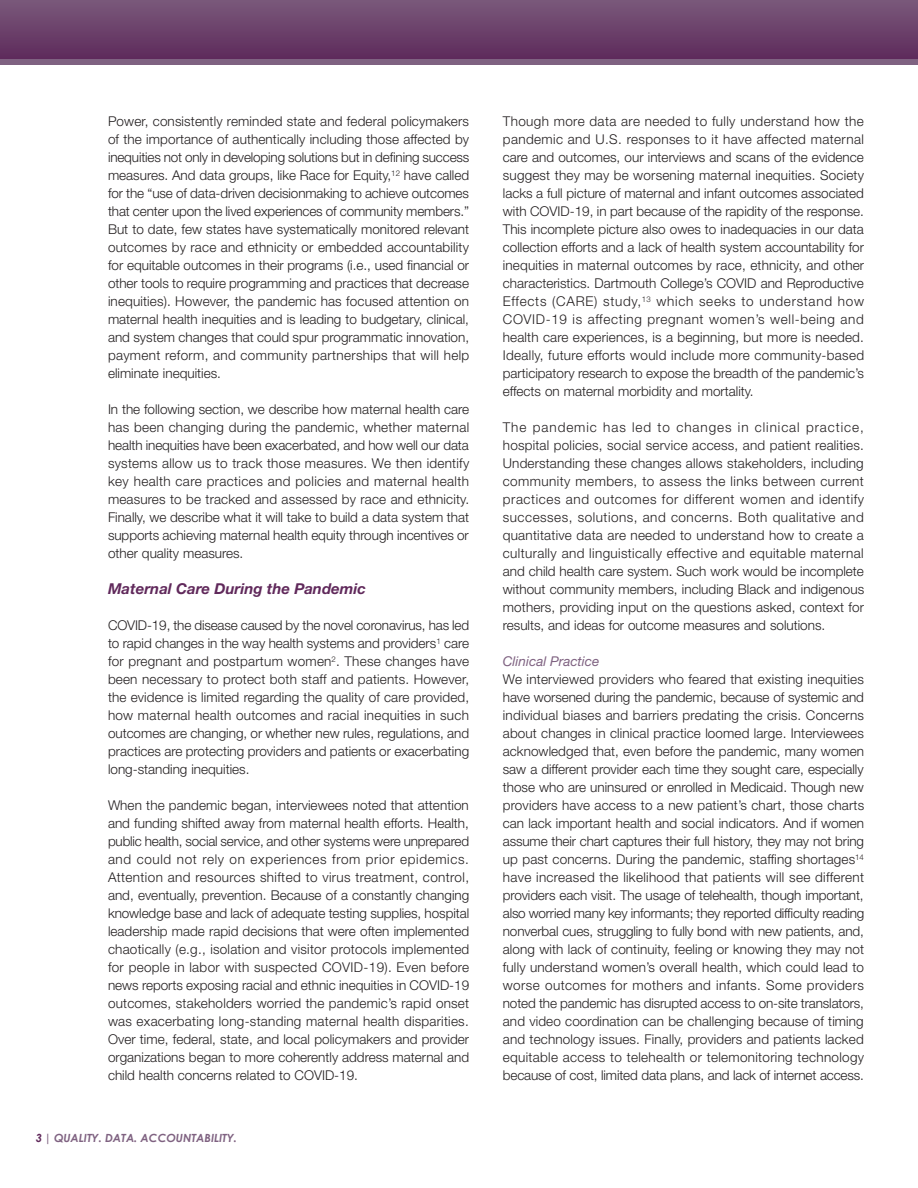
<style>
.page{position:relative;width:918px;height:1188px;background:#fff}
.page>*{position:absolute;margin:0;border:0;box-sizing:border-box;transform-origin:0 0}
.Body_Header{font:italic 700 15px "Helvetica Neue LT Std";color:#60295b}
.Body{font:300 13.5px/18px "Helvetica Neue LT Std";color:#231f20;text-align:justify}
.body_h3{font:italic 13.5px "Helvetica Neue LT Std";color:#7f6281}
.t1{font:italic 700 11.25px "Century Gothic";color:#7f6281}
.s1{color:#60295b}
</style>
<div class="page">
<div style="left:0;top:58px;width:918px;height:7px;background:#7f6281"></div>
<div style="left:0;top:0;width:918px;height:58px;background:linear-gradient(to bottom,#7a597b,#5f2c5d)"></div>
<p class="Body" style="left:108px;top:112px;width:363px">Power, consistently reminded state and federal policymakers of the importance of authentically including those affected by inequities not only in developing solutions but in defining success measures. And data groups, like Race for Equity,<sup>12</sup> have called for the “use of data-driven decisionmaking to achieve outcomes that center upon the lived experiences of community members.” But to date, few states have systematically monitored relevant outcomes by race and ethnicity or embedded accountability for equitable outcomes in their programs (i.e., used financial or other tools to require programming and practices that decrease inequities). However, the pandemic has focused attention on maternal health inequities and is leading to budgetary, clinical, and system changes that could spur programmatic innovation, payment reform, and community partnerships that will help eliminate inequities.</p>
<p class="Body" style="left:108px;top:400px;width:363px">In the following section, we describe how maternal health care has been changing during the pandemic, whether maternal health inequities have been exacerbated, and how well our data systems allow us to track those measures. We then identify key health care practices and policies and maternal health measures to be tracked and assessed by race and ethnicity.<br>Finally, we describe what it will take to build a data system that supports achieving maternal health equity through incentives or other quality measures.</p>
<p class="Body_Header" style="left:108px;top:579px;width:259px">Maternal Care During the Pandemic</p>
<p class="Body" style="left:108px;top:616px;width:363px">COVID-19, the disease caused by the novel coronavirus, has led to rapid changes in the way health systems and providers<sup>1</sup> care for pregnant and postpartum women<sup>2</sup>. These changes have been necessary to protect both staff and patients. However, the evidence is limited regarding the quality of care provided, how maternal health outcomes and racial inequities in such outcomes are changing, or whether new rules, regulations, and practices are protecting providers and patients or exacerbating long-standing inequities.</p>
<p class="Body" style="left:108px;top:796px;width:363px">When the pandemic began, interviewees noted that attention and funding shifted away from maternal health efforts. Health, public health, social service, and other systems were unprepared and could not rely on experiences from prior epidemics.<br>Attention and resources shifted to virus treatment, control, and, eventually, prevention. Because of a constantly changing knowledge base and lack of adequate testing supplies, hospital leadership made rapid decisions that were often implemented chaotically (e.g., isolation and visitor protocols implemented for people in labor with suspected COVID-19). Even before news reports exposing racial and ethnic inequities in COVID-19 outcomes, stakeholders worried the pandemic’s rapid onset was exacerbating long-standing maternal health disparities.<br>Over time, federal, state, and local policymakers and provider organizations began to more coherently address maternal and child health concerns related to COVID-19.</p>
<p class="t1" style="left:36px;top:1131px;width:203px"><span class="s1">3</span> | QUALITY. DATA. ACCOUNTABILITY.</p>
<p class="Body" style="left:503px;top:112px;width:363px">Though more data are needed to fully understand how the pandemic and U.S. responses to it have affected maternal care and outcomes, our interviews and scans of the evidence suggest they may be worsening maternal inequities. Society lacks a full picture of maternal and infant outcomes associated with COVID-19, in part because of the rapidity of the response.<br>This incomplete picture also owes to inadequacies in our data collection efforts and a lack of health system accountability for inequities in maternal outcomes by race, ethnicity, and other characteristics. Dartmouth College’s COVID and Reproductive Effects (CARE) study,<sup>13</sup> which seeks to understand how COVID-19 is affecting pregnant women’s well-being and health care experiences, is a beginning, but more is needed.<br>Ideally, future efforts would include more community-based participatory research to expose the breadth of the pandemic’s effects on maternal morbidity and mortality.</p>
<p class="Body" style="left:503px;top:418px;width:363px">The pandemic has led to changes in clinical practice, hospital policies, social service access, and patient realities.<br>Understanding these changes allows stakeholders, including community members, to assess the links between current practices and outcomes for different women and identify successes, solutions, and concerns. Both qualitative and quantitative data are needed to understand how to create a culturally and linguistically effective and equitable maternal and child health care system. Such work would be incomplete without community members, including Black and indigenous mothers, providing input on the questions asked, context for results, and ideas for outcome measures and solutions.</p>
<p class="body_h3" style="left:503px;top:653px;width:98px">Clinical Practice</p>
<p class="Body" style="left:503px;top:670px;width:363px">We interviewed providers who feared that existing inequities have worsened during the pandemic, because of systemic and individual biases and barriers predating the crisis. Concerns about changes in clinical practice loomed large. Interviewees acknowledged that, even before the pandemic, many women saw a different provider each time they sought care, especially those who are uninsured or enrolled in Medicaid. Though new providers have access to a new patient’s chart, those charts can lack important health and social indicators. And if women assume their chart captures their full history, they may not bring up past concerns. During the pandemic, staffing shortages<sup>14 </sup>have increased the likelihood that patients will see different providers each visit. The usage of telehealth, though important, also worried many key informants; they reported difficulty reading nonverbal cues, struggling to fully bond with new patients, and, along with lack of continuity, feeling or knowing they may not fully understand women’s overall health, which could lead to worse outcomes for mothers and infants. Some providers noted the pandemic has disrupted access to on-site translators, and video coordination can be challenging because of timing and technology issues. Finally, providers and patients lacked equitable access to telehealth or telemonitoring technology because of cost, limited data plans, and lack of internet access.</p>
</div>
